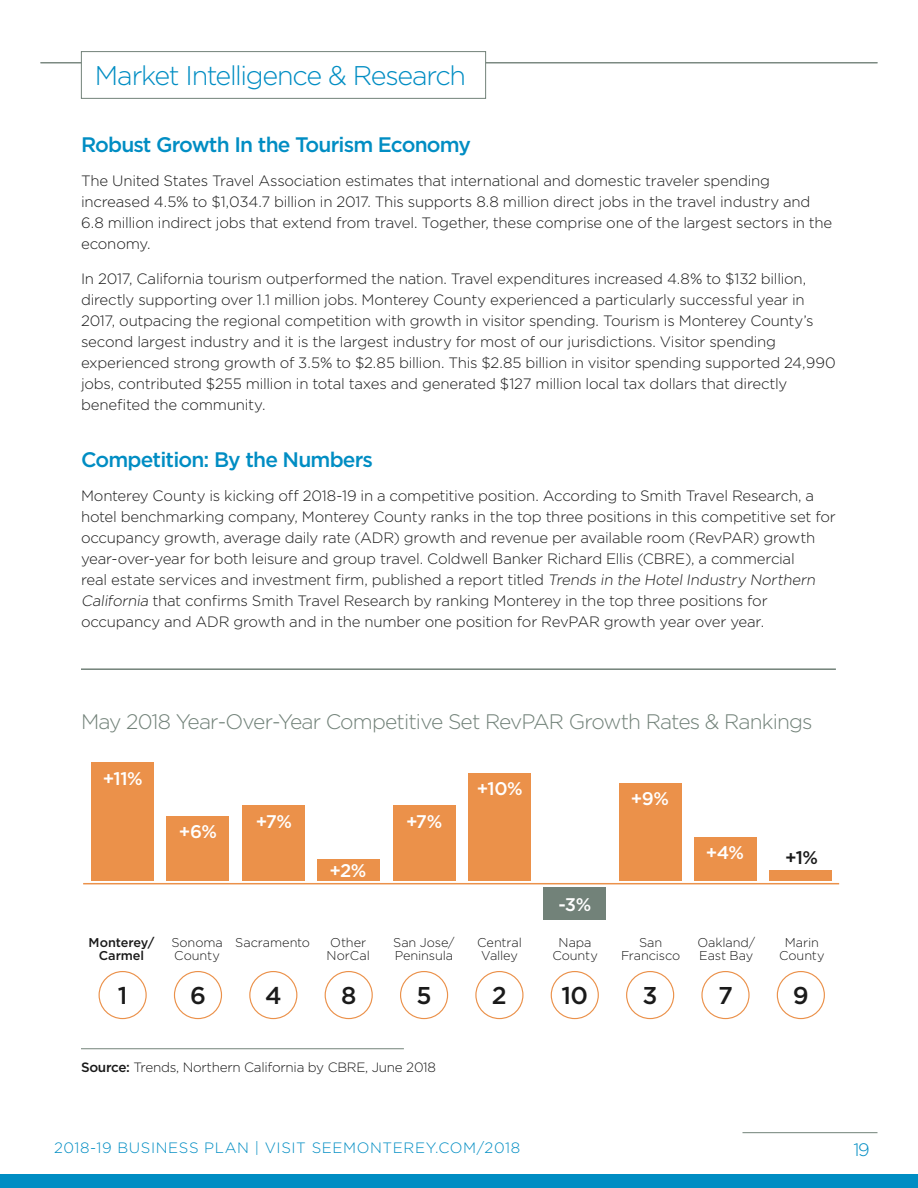
<style>
.page{position:relative;width:918px;height:1188px;background:#fff}
.page>*{position:absolute;margin:0;border:0;box-sizing:border-box;transform-origin:0 0}
.t1{font:300 27px "Gotham";letter-spacing:-.05em;color:#008dc3}
.t2{font:500 24.3px "Gotham";color:#1a1a1a}
.t3{font:300 21px "Gotham";letter-spacing:-.04em;color:#728279}
.t4{font:500 21px "Gotham";letter-spacing:-.04em;color:#008dc3}
.t5{font:500 18.3px "Gotham";color:#fff}
.t6{font:500 18.3px "Gotham";color:#1a1a1a}
.t7{font:300 18px "Gotham";color:#008dc3}
.t8{font:300 15px/21px "Gotham";letter-spacing:-.015em;color:#1a1a1a}
.t9{font:300 15px "Gotham";letter-spacing:.04em;color:#008dc3}
.t10{font:300 13.5px "Gotham";letter-spacing:-.02em;color:#1a1a1a}
.t11{font:300 12.75px/13.5px "Gotham";letter-spacing:-.005em;color:#1a1a1a}
.t12{font:500 12.75px/13.5px "Gotham";letter-spacing:-.005em;color:#1a1a1a;text-align:center}
.s1{font-weight:500}
</style>
<div class="page">
<div style="left:0;top:1174px;width:918px;height:14px;background:#008dc3"></div>
<hr style="left:40px;top:62px;width:838px;height:1px;background:#728279">
<hr style="left:83px;top:883px;width:756px;height:1px;background:#eb914a">
<hr style="left:81px;top:1048px;width:323px;height:1px;background:#728279">
<div style="left:81px;top:51px;width:405px;height:48px;background:#fff;border:1px solid #728279"></div>
<div style="left:91px;top:762px;width:63px;height:119px;background:#eb914a"></div>
<div style="left:99px;top:971px;width:48px;height:48px;border:1px solid #eb914a;border-radius:50%"></div>
<div style="left:468px;top:773px;width:63px;height:108px;background:#eb914a"></div>
<div style="left:475px;top:971px;width:49px;height:48px;border:1px solid #eb914a;border-radius:50%"></div>
<div style="left:619px;top:783px;width:62px;height:98px;background:#eb914a"></div>
<div style="left:626px;top:971px;width:48px;height:48px;border:1px solid #eb914a;border-radius:50%"></div>
<div style="left:242px;top:805px;width:63px;height:76px;background:#eb914a"></div>
<div style="left:249px;top:971px;width:48px;height:48px;border:1px solid #eb914a;border-radius:50%"></div>
<div style="left:393px;top:805px;width:62px;height:76px;background:#eb914a"></div>
<div style="left:400px;top:971px;width:48px;height:48px;border:1px solid #eb914a;border-radius:50%"></div>
<div style="left:167px;top:816px;width:62px;height:65px;background:#eb914a"></div>
<div style="left:174px;top:971px;width:48px;height:48px;border:1px solid #eb914a;border-radius:50%"></div>
<div style="left:694px;top:837px;width:63px;height:44px;background:#eb914a"></div>
<div style="left:701px;top:971px;width:49px;height:48px;border:1px solid #eb914a;border-radius:50%"></div>
<div style="left:317px;top:859px;width:63px;height:22px;background:#eb914a"></div>
<div style="left:325px;top:971px;width:48px;height:48px;border:1px solid #eb914a;border-radius:50%"></div>
<div style="left:770px;top:870px;width:62px;height:11px;background:#eb914a"></div>
<div style="left:777px;top:971px;width:48px;height:48px;border:1px solid #eb914a;border-radius:50%"></div>
<div style="left:544px;top:887px;width:62px;height:33px;background:#728279"></div>
<div style="left:551px;top:971px;width:48px;height:48px;border:1px solid #eb914a;border-radius:50%"></div>
<hr style="left:81px;top:668px;width:755px;height:2px;background:#728279">
<hr style="left:742px;top:1132px;width:136px;height:1px;background:#728279">
<h1 class="t1" style="left:95px;top:59px;width:373px">Market Intelligence &amp; Research</h1>
<h3 class="t4" style="left:81px;top:131px;width:392px">Robust Growth In the Tourism Economy</h3>
<p class="t8" style="left:81px;top:170px;width:753px">The United States Travel Association estimates that international and domestic traveler spending increased 4.5% to $1,034.7 billion in 2017. This supports 8.8 million direct jobs in the travel industry and 6.8 million indirect jobs that extend from travel. Together, these comprise one of the largest sectors in the economy.</p>
<p class="t8" style="left:81px;top:268px;width:756px">In 2017, California tourism outperformed the nation. Travel expenditures increased 4.8% to $132 billion, directly supporting over 1.1 million jobs. Monterey County experienced a particularly successful year in 2017, outpacing the regional competition with growth in visitor spending. Tourism is Monterey County’s second largest industry and it is the largest industry for most of our jurisdictions. Visitor spending experienced strong growth of 3.5% to $2.85 billion. This $2.85 billion in visitor spending supported 24,990 jobs, contributed $255 million in total taxes and generated $127 million local tax dollars that directly benefited the community.</p>
<h3 class="t4" style="left:81px;top:446px;width:294px">Competition: By the Numbers</h3>
<p class="t8" style="left:81px;top:485px;width:756px">Monterey County is kicking off 2018-19 in a competitive position. According to Smith Travel Research, a hotel benchmarking company, Monterey County ranks in the top three positions in this competitive set for occupancy growth, average daily rate (ADR) growth and revenue per available room (RevPAR) growth year-over-year for both leisure and group travel. Coldwell Banker Richard Ellis (CBRE), a commercial<br>real estate services and investment firm, published a report titled Trends in the Hotel Industry Northern California that confirms Smith Travel Research by ranking Monterey in the top three positions for occupancy and ADR growth and in the number one position for RevPAR growth year over year.</p>
<h3 class="t3" style="left:81px;top:709px;width:733px">May 2018 Year-Over-Year Competitive Set RevPAR Growth Rates &amp; Rankings</h3>
<p class="t5" style="left:103px;top:767px;width:41px">+11%</p>
<p class="t5" style="left:179px;top:820px;width:40px">+6%</p>
<p class="t5" style="left:256px;top:809px;width:38px">+7%</p>
<p class="t5" style="left:330px;top:859px;width:38px">+2%</p>
<p class="t5" style="left:406px;top:809px;width:38px">+7%</p>
<p class="t5" style="left:477px;top:776px;width:47px">+10%</p>
<p class="t5" style="left:558px;top:892px;width:34px">-3%</p>
<p class="t5" style="left:631px;top:787px;width:40px">+9%</p>
<p class="t5" style="left:706px;top:841px;width:40px">+4%</p>
<p class="t6" style="left:785px;top:845px;width:34px">+1%</p>
<p class="t12" style="left:89px;top:935px;width:67px">Monterey/<br>Carmel</p>
<p class="t11" style="left:171px;top:935px;width:53px">Sonoma<br>County</p>
<p class="t11" style="left:235px;top:935px;width:76px">Sacramento</p>
<p class="t11" style="left:327px;top:935px;width:45px">Other<br>NorCal</p>
<p class="t11" style="left:393px;top:935px;width:63px">San Jose/<br>Peninsula</p>
<p class="t11" style="left:477px;top:935px;width:46px;text-align:center">Central<br>Valley</p>
<p class="t11" style="left:552px;top:935px;width:47px;text-align:center">Napa<br>County</p>
<p class="t11" style="left:621px;top:935px;width:61px;text-align:center">San<br>Francisco</p>
<p class="t11" style="left:697px;top:935px;width:59px">Oakland/<br>East Bay</p>
<p class="t11" style="left:779px;top:935px;width:47px;text-align:center">Marin<br>County</p>
<h2 class="t2" style="left:118px;top:979px;width:11px">1</h2>
<h2 class="t2" style="left:190px;top:979px;width:17px">6</h2>
<h2 class="t2" style="left:265px;top:979px;width:18px">4</h2>
<h2 class="t2" style="left:341px;top:979px;width:17px">8</h2>
<h2 class="t2" style="left:416px;top:979px;width:17px">5</h2>
<h2 class="t2" style="left:492px;top:979px;width:16px">2</h2>
<h2 class="t2" style="left:561px;top:979px;width:28px">10</h2>
<h2 class="t2" style="left:643px;top:979px;width:17px">3</h2>
<h2 class="t2" style="left:718px;top:979px;width:16px">7</h2>
<h2 class="t2" style="left:793px;top:979px;width:17px">9</h2>
<p class="t10" style="left:81px;top:1059px;width:357px"><span class="s1">Source:</span> Trends, Northern California by CBRE, June 2018</p>
<p class="t9" style="left:54px;top:1139px;width:468px">2018-19 BUSINESS PLAN | VISIT SEEMONTEREY.COM/2018</p>
<p class="t7" style="left:853px;top:1139px;width:18px">19</p>
</div>
